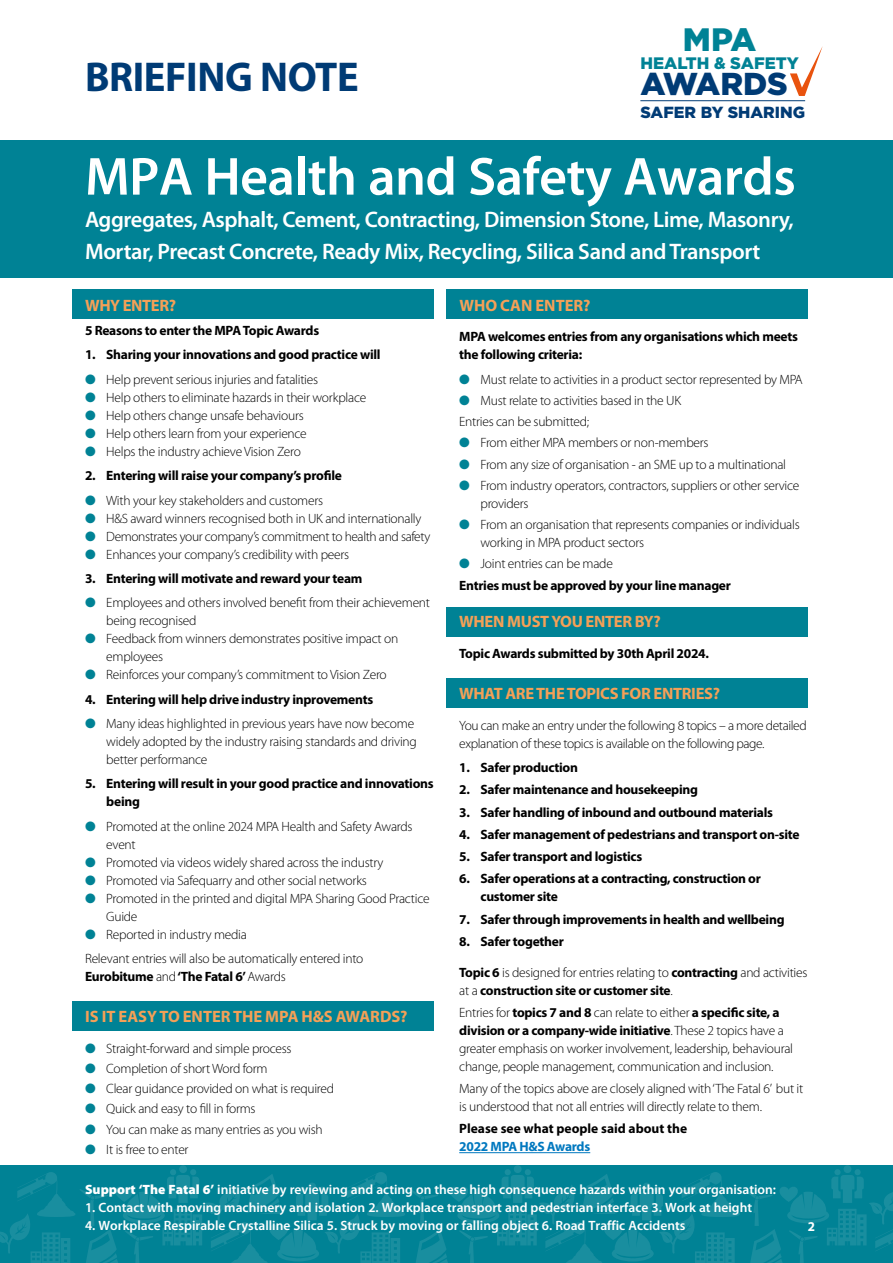
<style>
.page{position:relative;width:893px;height:1263px;background:#fff}
.page>*{position:absolute;margin:0;border:0;box-sizing:border-box;transform-origin:0 0}
.t1{font:600 54px "Myriad Pro";letter-spacing:-.01em;color:#fff}
.t2{font:700 41.85px "Myriad Pro";letter-spacing:-.01em;color:#003b75}
.t3{font:900 32.4px "Gotham";color:#008295}
.t4{font:900 31.65px "Gotham";letter-spacing:-.01em;color:#003b75}
.t5{font:600 22.5px/31.5px "Myriad Pro";letter-spacing:-.02em;color:#fff}
.t6{font:900 16.65px "Gotham";color:#008295}
.t7{font:700 16.5px "Myriad Pro";letter-spacing:-.02em;color:#f5a057}
.t8{font:700 16.5px "Myriad Pro";color:#f5a057}
.t9{font:900 16.05px "Gotham";color:#003b75}
.t10{font:300 13.5px/18px "Myriad Pro";letter-spacing:-.02em;color:#000}
.t11{font:700 13.5px/18px "Myriad Pro";letter-spacing:-.02em;color:#000}
.t12{font:600 13.5px "Myriad Pro";color:#fff}
.t13{font:700 13.5px "Myriad Pro";color:#000}
.t14{font:700 13.5px "Myriad Pro";letter-spacing:-.02em;color:#0078bf}
.t15{font:700 13.5px "Myriad Pro";color:#fff}
.s1{color:#008295}
.s2{font-weight:300}
.s3{font-weight:700}
.s4{font-weight:900}
</style>
<div class="page">
<div style="left:72px;top:289px;width:362px;height:30px;background:#008295"></div>
<div style="left:72px;top:1001px;width:362px;height:30px;background:#008295"></div>
<div style="left:446px;top:289px;width:362px;height:30px;background:#008295"></div>
<div style="left:446px;top:607px;width:362px;height:30px;background:#008295"></div>
<div style="left:446px;top:678px;width:362px;height:30px;background:#008295"></div>
<div style="left:0;top:140px;width:893px;height:137px;background:#008295"></div>
<div style="left:0;top:1165px;width:893px;height:98px;background:#008295"></div>
<hr style="left:459px;top:1152px;width:131px;height:1px;background:#0078bf">
<div style="left:179px;top:1165px;width:8px;height:8px;background:#198e9f;border-radius:50%"></div>
<div style="left:514px;top:1165px;width:8px;height:8px;background:#198e9f;border-radius:50%"></div>
<div style="left:843px;top:1165px;width:8px;height:8px;background:#198e9f;border-radius:50%"></div>
<svg style="left:0;top:1169px;width:893px;height:94px"></svg>
<hr style="left:640px;top:100px;width:165px;height:1px;background:#003b75">
<svg style="left:790px;top:46px;width:33px;height:50px"></svg>
<h2 class="t2" style="left:85px;top:50px;width:275px">BRIEFING NOTE</h2>
<h3 class="t3" style="left:683px;top:18px;width:75px">MPA</h3>
<h3 class="t4" style="left:640px;top:62px;width:149px">AWARDS</h3>
<p class="t9" style="left:640px;top:102px;width:166px">SAFER BY SHARING</p>
<p class="t6" style="left:640px;top:52px;width:160px">HEALTH &amp; SAFETY</p>
<h1 class="t1" style="left:85px;top:142px;width:712px">MPA Health and Safety Awards</h1>
<h3 class="t5" style="left:85px;top:203px;width:710px">Aggregates, Asphalt, Cement, Contracting, Dimension Stone, Lime, Masonry,<br>Mortar, Precast Concrete, Ready Mix, Recycling, Silica Sand and Transport</h3>
<p class="t7" style="left:85px;top:294px;width:93px">WHY ENTER?</p>
<p class="t11" style="left:85px;top:321px;width:236px">5 Reasons to enter the MPA Topic Awards</p>
<p class="t11" style="left:85px;top:345px;width:297px">1. Sharing your innovations and good practice will</p>
<p class="t10" style="left:85px;top:370px;width:235px"><span class="s1">●</span> Help prevent serious injuries and fatalities</p>
<p class="t10" style="left:85px;top:388px;width:283px"><span class="s1">●</span> Help others to eliminate hazards in their workplace</p>
<p class="t10" style="left:85px;top:406px;width:220px"><span class="s1">●</span> Help others change unsafe behaviours</p>
<p class="t10" style="left:85px;top:424px;width:223px"><span class="s1">●</span> Help others learn from your experience</p>
<p class="t10" style="left:85px;top:442px;width:217px"><span class="s1">●</span> Helps the industry achieve Vision Zero</p>
<p class="t11" style="left:85px;top:466px;width:258px">2. Entering will raise your company’s profile</p>
<p class="t10" style="left:85px;top:491px;width:240px"><span class="s1">●</span> With your key stakeholders and customers</p>
<p class="t10" style="left:85px;top:509px;width:338px"><span class="s1">●</span> H&amp;S award winners recognised both in UK and internationally</p>
<p class="t10" style="left:85px;top:527px;width:347px"><span class="s1">●</span> Demonstrates your company’s commitment to health and safety</p>
<p class="t10" style="left:85px;top:545px;width:266px"><span class="s1">●</span> Enhances your company’s credibility with peers</p>
<p class="t11" style="left:85px;top:569px;width:279px">3. Entering will motivate and reward your team</p>
<p class="t10" style="left:106px;top:594px;width:325px;text-indent:-21px"><span class="s1">●</span> Employees and others involved benefit from their achievement being recognised</p>
<p class="t10" style="left:106px;top:630px;width:294px;text-indent:-21px"><span class="s1">●</span> Feedback from winners demonstrates positive impact on employees</p>
<p class="t10" style="left:85px;top:666px;width:303px"><span class="s1">●</span> Reinforces your company’s commitment to Vision Zero</p>
<p class="t11" style="left:85px;top:690px;width:290px">4. Entering will help drive industry inprovements</p>
<p class="t10" style="left:106px;top:715px;width:312px;text-indent:-21px"><span class="s1">●</span> Many ideas highlighted in previous years have now become widely adopted by the industry raising standards and driving better performance</p>
<p class="t11" style="left:106px;top:774px;width:329px;text-indent:-21px">5. Entering will result in your good practice and innovations being</p>
<p class="t10" style="left:106px;top:817px;width:308px;text-indent:-21px"><span class="s1">●</span> Promoted at the online 2024 MPA Health and Safety Awards event</p>
<p class="t10" style="left:85px;top:853px;width:300px"><span class="s1">●</span> Promoted via videos widely shared across the industry</p>
<p class="t10" style="left:85px;top:871px;width:283px"><span class="s1">●</span> Promoted via Safequarry and other social networks</p>
<p class="t10" style="left:106px;top:889px;width:325px;text-indent:-21px"><span class="s1">●</span> Promoted in the printed and digital MPA Sharing Good Practice<br>Guide</p>
<p class="t10" style="left:85px;top:922px;width:280px;line-height:24.5px"><span class="s1">●</span> Reported in industry media<br>Relevant entries will also be automatically entered into</p>
<p class="t11" style="left:85px;top:967px;width:202px">Eurobitume <span class="s2">and</span> ‘The Fatal 6’ <span class="s2">Awards</span></p>
<p class="t8" style="left:85px;top:1006px;width:324px">IS IT EASY TO ENTER THE MPA H&amp;S AWARDS?</p>
<p class="t10" style="left:85px;top:1040px;width:208px"><span class="s1">●</span> Straight-forward and simple process</p>
<p class="t10" style="left:85px;top:1060px;width:184px"><span class="s1">●</span> Completion of short Word form</p>
<p class="t10" style="left:85px;top:1080px;width:251px"><span class="s1">●</span> Clear guidance provided on what is required</p>
<p class="t10" style="left:85px;top:1100px;width:172px"><span class="s1">●</span> Quick and easy to fill in forms</p>
<p class="t10" style="left:85px;top:1120px;width:239px"><span class="s1">●</span> You can make as many entries as you wish</p>
<p class="t10" style="left:85px;top:1140px;width:105px"><span class="s1">●</span> It is free to enter</p>
<p class="t8" style="left:459px;top:294px;width:133px">WHO CAN ENTER?</p>
<p class="t11" style="left:459px;top:327px;width:340px">MPA welcomes entries from any organisations which meets the following criteria:</p>
<p class="t10" style="left:459px;top:370px;width:345px"><span class="s1">●</span> Must relate to activities in a product sector represented by MPA</p>
<p class="t10" style="left:459px;top:390px;width:223px;line-height:21.1px"><span class="s1">●</span> Must relate to activities based in the UK<br>Entries can be submitted;</p>
<p class="t10" style="left:459px;top:434px;width:251px"><span class="s1">●</span> From either MPA members or non-members</p>
<p class="t10" style="left:459px;top:455px;width:328px"><span class="s1">●</span> From any size of organisation - an SME up to a multinational</p>
<p class="t10" style="left:480px;top:476px;width:320px;text-indent:-21px"><span class="s1">●</span> From industry operators, contractors, suppliers or other service providers</p>
<p class="t10" style="left:480px;top:516px;width:321px;text-indent:-21px"><span class="s1">●</span> From an organisation that represents companies or individuals working in MPA product sectors</p>
<p class="t11" style="left:459px;top:552px;width:273px;line-height:22.2px"><span class="s1">●</span> <span class="s2">Joint entries can be made<br></span>Entries must be approved by your line manager</p>
<p class="t7" style="left:459px;top:611px;width:203px">WHEN MUST YOU ENTER BY?</p>
<p class="t11" style="left:459px;top:644px;width:251px">Topic Awards submitted by 30th April 2024.</p>
<p class="t7" style="left:459px;top:682px;width:262px">WHAT ARE THE TOPICS FOR ENTRIES?</p>
<p class="t10" style="left:459px;top:716px;width:349px">You can make an entry under the following 8 topics – a more detailed explanation of these topics is available on the following page.</p>
<p class="t11" style="left:459px;top:758px;width:120px">1. Safer production</p>
<p class="t11" style="left:459px;top:780px;width:240px">2. Safer maintenance and housekeeping</p>
<p class="t11" style="left:459px;top:802px;width:315px">3. Safer handling of inbound and outbound materials</p>
<p class="t11" style="left:459px;top:825px;width:342px">4. Safer management of pedestrians and transport on-site</p>
<p class="t11" style="left:459px;top:847px;width:184px">5. Safer transport and logistics</p>
<p class="t11" style="left:480px;top:869px;width:282px;text-indent:-21px">6. Safer operations at a contracting, construction or customer site</p>
<p class="t11" style="left:459px;top:909px;width:327px">7. Safer through improvements in health and wellbeing</p>
<p class="t11" style="left:459px;top:932px;width:106px">8. Safer together</p>
<p class="t11" style="left:459px;top:962px;width:350px">Topic 6 <span class="s2">is designed for entries relating to</span> contracting <span class="s2">and activities at a</span> construction site or customer site<span class="s2">.</span></p>
<p class="t10" style="left:459px;top:1003px;width:335px">Entries for <span class="s3">topics 7 and 8</span> can relate to either <span class="s3">a specific site, a division or a company-wide initiative</span>. These 2 topics have a greater emphasis on worker involvement, leadership, behavioural change, people management, communication and inclusion.</p>
<p class="t10" style="left:459px;top:1080px;width:346px">Many of the topics above are closely aligned with ‘The Fatal 6’ but it is understood that not all entries will directly relate to them.</p>
<p class="t13" style="left:459px;top:1120px;width:229px">Please see what people said about the</p>
<p class="t14" style="left:459px;top:1138px;width:132px">2022 MPA H&amp;S Awards</p>
<p class="t12" style="left:85px;top:1181px;width:693px"><span class="s4">Support ‘The Fatal 6’</span> initiative by reviewing and acting on these high consequence hazards within your organisation:</p>
<p class="t12" style="left:85px;top:1199px;width:669px">1. Contact with moving machinery and isolation 2. Workplace transport and pedestrian interface 3. Work at height</p>
<p class="t12" style="left:85px;top:1217px;width:602px">4. Workplace Respirable Crystalline Silica 5. Struck by moving or falling object 6. Road Traffic Accidents</p>
<p class="t15" style="left:808px;top:1217px;width:9px">2</p>
</div>
